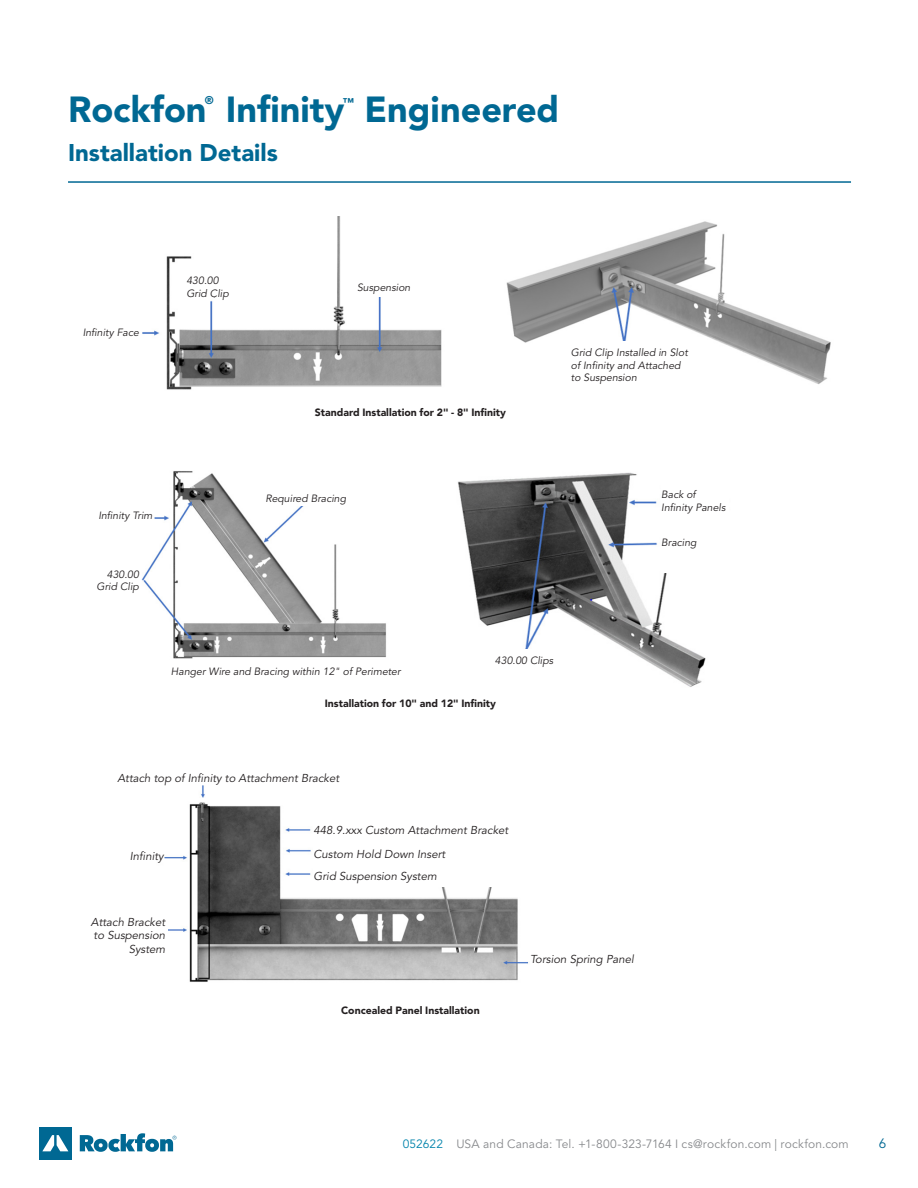
<style>
.page{position:relative;width:918px;height:1188px;background:#fff}
.page>*{position:absolute;margin:0;border:0;box-sizing:border-box;transform-origin:0 0}
.Cover_Headline{font:900 36px "Avenir LT Std";color:#006893}
.Cover_Headline-2{font:900 24px "Avenir LT Std";color:#006893}
.t1{font:13.5px "Avenir LT Std";color:#006893}
.t2{font:12px "Avenir LT Std";letter-spacing:.015em;color:#87898c}
.New_Brand_Notes{font:italic 11.4px/13.6px "Avenir LT Std";color:#231f20;text-align:right}
.Cover_Headline-3{font:900 11.1px "Avenir LT Std";color:#006893}
.New_Brand_Notes-2{font:italic 10.5px/12.6px "Avenir LT Std";color:#231f20}
.Inside__Table_Text_C{font:900 10.5px "Avenir LT Std";color:#231f20}
.s1{color:#0183ab}
</style>
<div class="page">
<div style="left:39px;top:1127px;width:33px;height:33px;background:#006893"></div>
<svg style="left:42px;top:1135px;width:26px;height:16px"></svg>
<svg style="left:80px;top:1133px;width:96px;height:19px"></svg>
<hr style="left:68px;top:181px;width:783px;height:2px;background:#006893">
<img style="left:458px;top:472px;width:248px;height:215px">
<div style="left:661px;top:483px;width:67px;height:41px;background:#fff"></div>
<div style="left:661px;top:531px;width:67px;height:41px;background:#fff"></div>
<div style="left:495px;top:649px;width:75px;height:33px;background:#fff"></div>
<img style="left:141px;top:471px;width:245px;height:188px">
<div style="left:265px;top:487px;width:98px;height:19px;background:#fff"></div>
<div style="left:82px;top:504px;width:70px;height:27px;background:#fff"></div>
<img style="left:142px;top:217px;width:300px;height:173px">
<div style="left:357px;top:276px;width:71px;height:20px;background:#fff"></div>
<div style="left:186px;top:269px;width:57px;height:28px;background:#fff"></div>
<img style="left:506px;top:221px;width:325px;height:163px">
<div style="left:571px;top:341px;width:125px;height:54px;background:#fff"></div>
<img style="left:159px;top:785px;width:369px;height:197px">
<div style="left:314px;top:818px;width:225px;height:23px;background:#fff"></div>
<div style="left:98px;top:844px;width:66px;height:17px;background:#fff"></div>
<div style="left:68px;top:910px;width:100px;height:52px;background:#fff"></div>
<div style="left:314px;top:842px;width:225px;height:23px;background:#fff"></div>
<div style="left:314px;top:864px;width:225px;height:23px;background:#fff"></div>
<p class="Cover_Headline" style="left:68px;top:88px;width:140px">Rockfon</p>
<p class="Cover_Headline-3" style="left:205px;top:94px;width:10px">®</p>
<p class="Cover_Headline" style="left:226px;top:88px;width:120px">Infinity</p>
<p class="Cover_Headline-3" style="left:343px;top:96px;width:13px">™</p>
<p class="Cover_Headline" style="left:365px;top:88px;width:196px">Engineered</p>
<p class="Cover_Headline-2" style="left:68px;top:138px;width:211px">Installation Details</p>
<p class="New_Brand_Notes-2" style="left:83px;top:326px;width:58px">Infinity Face</p>
<p class="New_Brand_Notes-2" style="left:186px;top:275px;width:44px">430.00<br>Grid Clip</p>
<p class="New_Brand_Notes-2" style="left:357px;top:281px;width:55px">Suspension</p>
<p class="Inside__Table_Text_C" style="left:315px;top:406px;width:193px">Standard Installation for 2" - 8" Infinity</p>
<p class="New_Brand_Notes-2" style="left:571px;top:347px;width:118px">Grid Clip Installed in Slot of Infinity and Attached to Suspension</p>
<p class="New_Brand_Notes-2" style="left:98px;top:509px;width:56px">Infinity Trim</p>
<p class="New_Brand_Notes-2" style="left:107px;top:568px;width:34px">430.00</p>
<p class="New_Brand_Notes-2" style="left:97px;top:581px;width:44px">Grid Clip</p>
<p class="New_Brand_Notes-2" style="left:265px;top:492px;width:82px">Required Bracing</p>
<p class="New_Brand_Notes-2" style="left:171px;top:666px;width:231px">Hanger Wire and Bracing within 12" of Perimeter</p>
<p class="New_Brand_Notes-2" style="left:495px;top:654px;width:60px">430.00 Clips</p>
<p class="Inside__Table_Text_C" style="left:325px;top:697px;width:173px">Installation for 10" and 12" Infinity</p>
<p class="New_Brand_Notes" style="left:117px;top:772px;width:223px">Attach top of Infinity to Attachment Bracket</p>
<p class="New_Brand_Notes" style="left:130px;top:849px;width:35px">Infinity</p>
<p class="New_Brand_Notes" style="left:314px;top:824px;width:196px">448.9.xxx Custom Attachment Bracket</p>
<p class="New_Brand_Notes" style="left:314px;top:848px;width:133px">Custom Hold Down Insert</p>
<p class="New_Brand_Notes" style="left:314px;top:870px;width:125px">Grid Suspension System</p>
<p class="New_Brand_Notes-2" style="left:661px;top:488px;width:66px">Back of<br>Infinity Panels</p>
<p class="New_Brand_Notes-2" style="left:661px;top:536px;width:37px">Bracing</p>
<p class="New_Brand_Notes" style="left:91px;top:915px;width:76px">Attach Bracket to Suspension<br>System</p>
<p class="Inside__Table_Text_C" style="left:341px;top:1004px;width:140px">Concealed Panel Installation</p>
<p class="New_Brand_Notes" style="left:530px;top:953px;width:105px">Torsion Spring Panel</p>
<p class="t2" style="left:403px;top:1137px;width:448px"><span class="s1">052622</span> USA and Canada: Tel. +1-800-323-7164 I cs@rockfon.com | rockfon.com</p>
<p class="t1" style="left:879px;top:1136px;width:9px">6</p>
</div>
